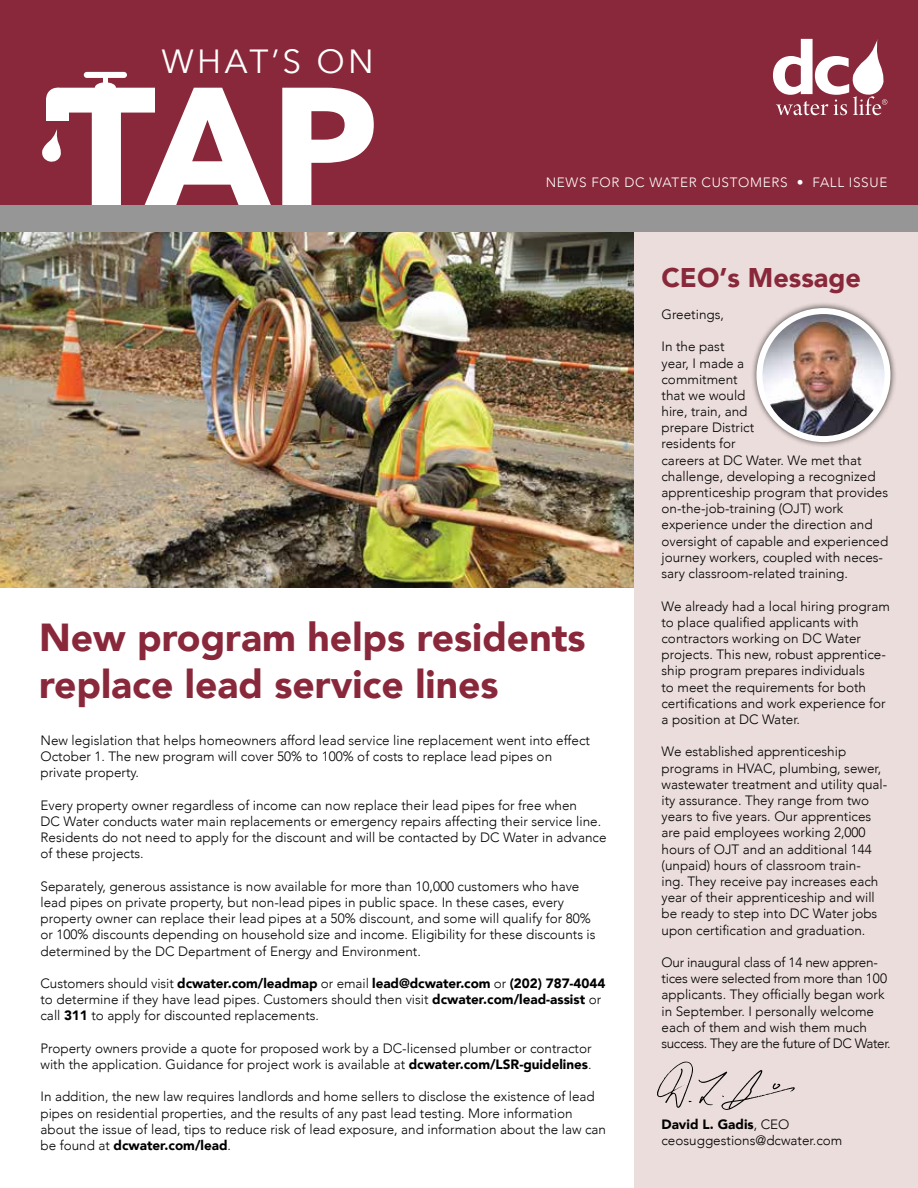
<style>
.page{position:relative;width:918px;height:1188px;background:#fff}
.page>*{position:absolute;margin:0;border:0;box-sizing:border-box;transform-origin:0 0}
.t1{font:900 39px/46.8px "Avenir";color:#89283a}
.t2{font:33.45px "Avenir Next";letter-spacing:.1em;color:#fff}
.t3{font:900 27px "Avenir";color:#89283a}
.t4{font:300 13.5px/16.2px "Avenir";color:#000}
.t5{font:300 13.5px/16.2px "Avenir";letter-spacing:-.02em;color:#000}
.t6{font:300 13.5px "Avenir";letter-spacing:.05em;color:#fff}
.s1{font-weight:900}
</style>
<div class="page">
<img style="left:0;top:232px;width:634px;height:356px">
<div style="left:634px;top:205px;width:284px;height:983px;background:#ebdddb"></div>
<div style="left:750px;top:301px;width:147px;height:148px;background:#000;opacity:.75"></div>
<img style="left:759px;top:311px;width:129px;height:128px;border-radius:64px">
<div style="left:756px;top:308px;width:135px;height:134px;border:6px solid #fff;border-radius:50%"></div>
<svg style="left:657px;top:1062px;width:138px;height:48px"></svg>
<div style="left:0;top:0;width:918px;height:208px;background:#89283a"></div>
<svg style="left:773px;top:39px;width:114px;height:76px"></svg>
<div style="left:95px;top:82px;width:21px;height:11px;background:#fff;border-radius:50%"></div>
<div style="left:84px;top:72px;width:43px;height:6px;background:#fff;border-radius:3px"></div>
<div style="left:103px;top:74px;width:5px;height:11px;background:#fff"></div>
<svg style="left:42px;top:88px;width:332px;height:117px"></svg>
<div style="left:0;top:205px;width:918px;height:27px;background:#969696"></div>
<h2 class="t2" style="left:161px;top:33px;width:214px">WHAT’S ON</h2>
<p class="t6" style="left:546px;top:175px;width:343px">NEWS FOR DC WATER CUSTOMERS • FALL ISSUE</p>
<h1 class="t1" style="left:39px;top:613px;width:548px">New program helps residents replace lead service lines</h1>
<p class="t4" style="left:40px;top:732px;width:551px">New legislation that helps homeowners afford lead service line replacement went into effect<br>October 1. The new program will cover 50% to 100% of costs to replace lead pipes on private property.</p>
<p class="t4" style="left:40px;top:797px;width:568px">Every property owner regardless of income can now replace their lead pipes for free when<br>DC Water conducts water main replacements or emergency repairs affecting their service line.<br>Residents do not need to apply for the discount and will be contacted by DC Water in advance of these projects.</p>
<p class="t4" style="left:40px;top:878px;width:557px">Separately, generous assistance is now available for more than 10,000 customers who have lead pipes on private property, but non-lead pipes in public space. In these cases, every property owner can replace their lead pipes at a 50% discount, and some will qualify for 80% or 100% discounts depending on household size and income. Eligibility for these discounts is determined by the DC Department of Energy and Environment.</p>
<p class="t4" style="left:40px;top:975px;width:566px">Customers should visit <span class="s1">dcwater.com/leadmap</span> or email <span class="s1">lead@dcwater.com</span> or <span class="s1">(202) 787-4044 </span>to determine if they have lead pipes. Customers should then visit <span class="s1">dcwater.com/lead-assist</span> or call <span class="s1">311</span> to apply for discounted replacements.</p>
<p class="t4" style="left:40px;top:1040px;width:553px">Property owners provide a quote for proposed work by a DC-licensed plumber or contractor with the application. Guidance for project work is available at <span class="s1">dcwater.com/LSR-guidelines</span>.</p>
<p class="t4" style="left:40px;top:1089px;width:567px">In addition, the new law requires landlords and home sellers to disclose the existence of lead pipes on residential properties, and the results of any past lead testing. More information about the issue of lead, tips to reduce risk of lead exposure, and information about the law can be found at <span class="s1">dcwater.com/lead</span>.</p>
<h3 class="t3" style="left:662px;top:254px;width:201px">CEO’s Message</h3>
<p class="t4" style="left:662px;top:306px;width:64px">Greetings,</p>
<p class="t4" style="left:662px;top:339px;width:228px">In the past<br>year, I made a<br>commitment<br>that we would<br>hire, train, and<br>prepare District<br>residents for<br>careers at DC Water. We met that challenge, developing a recognized apprenticeship program that provides on-the-job-training (OJT) work experience under the direction and oversight of capable and experienced journey workers, coupled with neces&shy;sary classroom-related training.</p>
<p class="t4" style="left:662px;top:598px;width:230px">We already had a local hiring program to place qualified applicants with contractors working on DC Water projects. This new, robust apprentice&shy;ship program prepares individuals<br>to meet the requirements for both certifications and work experience for a position at DC Water.</p>
<p class="t4" style="left:662px;top:744px;width:227px">We established apprenticeship programs in HVAC, plumbing, sewer, wastewater treatment and utility qual&shy;ity assurance. They range from two years to five years. Our apprentices are paid employees working 2,000 hours of OJT and an additional 144 (unpaid) hours of classroom train-<br>ing. They receive pay increases each year of their apprenticeship and will be ready to step into DC Water jobs upon certification and graduation.</p>
<p class="t5" style="left:662px;top:954px;width:231px">Our inaugural class of 14 new appren&shy;tices were selected from more than 100 applicants. They officially began work in September. I personally welcome each of them and wish them much success. They are the future of DC Water.</p>
<p class="t4" style="left:662px;top:1116px;width:182px"><span class="s1">David L. Gadis</span>, CEO ceosuggestions@dcwater.com</p>
</div>
